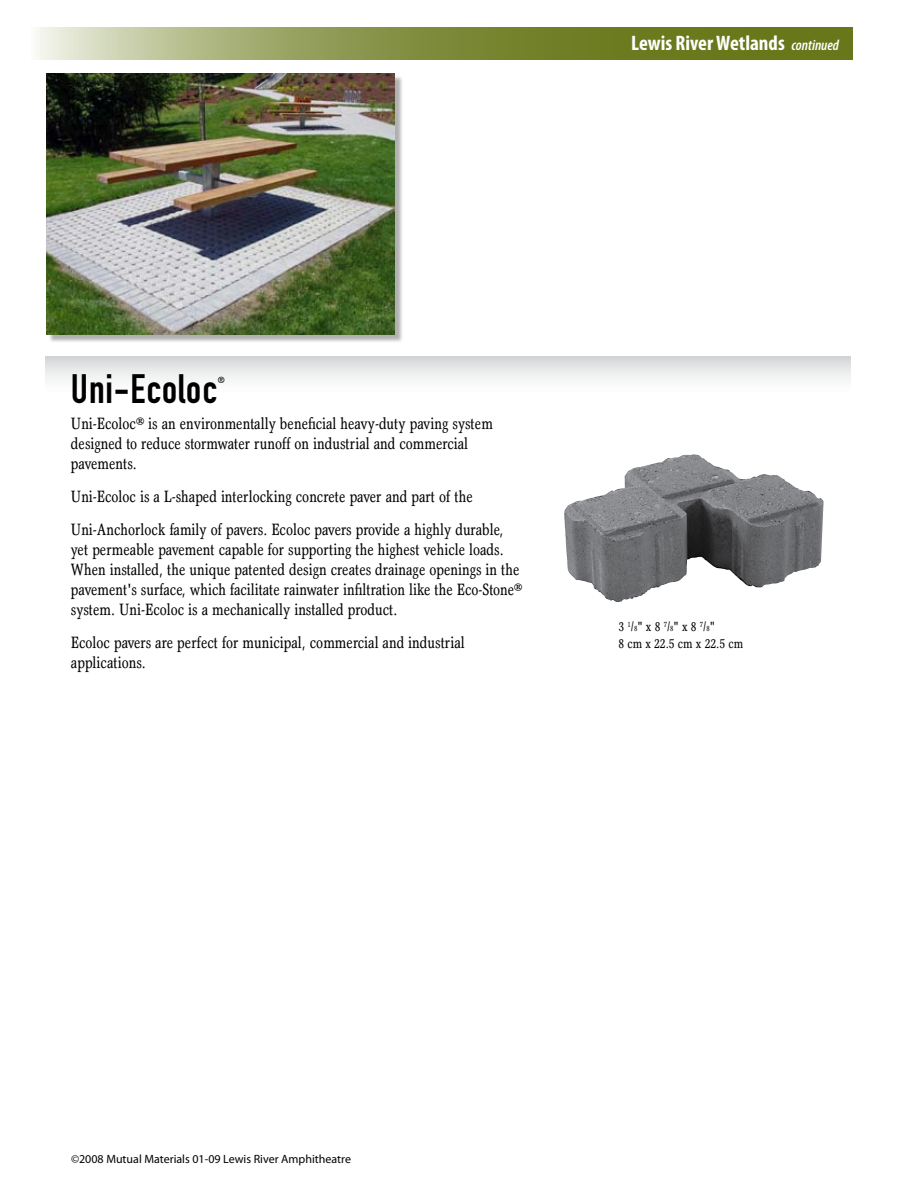
<style>
.page{position:relative;width:918px;height:1188px;background:#fff}
.page>*{position:absolute;margin:0;border:0;box-sizing:border-box;transform-origin:0 0}
.t1{font:40.5px "DIN Engschrift";letter-spacing:.02em;color:#000}
.t2{font:700 condensed 21px "Myriad Pro";color:#fff}
.t3{font:condensed 16.5px/19.8px "Garth Graphic";color:#000}
.t4{font:condensed 13.5px/16.2px "Garth Graphic";color:#000}
.t5{font:12px "Myriad Pro";color:#000}
.t6{font:8.7px "DIN Engschrift";color:#000}
.s1{font-weight:600;font-style:italic;font-size:15px}
.s2{font-size:7.8px}
</style>
<div class="page">
<div style="left:46px;top:357px;width:804px;height:39px;background:linear-gradient(to bottom,#d9dadb,#fff)"></div>
<img style="left:564px;top:454px;width:246px;height:148px">
<svg style="left:37px;top:27px;width:815px;height:32px;background:#8c9850"></svg>
<div style="left:48px;top:75px;width:356px;height:269px;background:#000;opacity:.31"></div>
<img style="left:46px;top:73px;width:349px;height:262px">
<p class="t2" style="left:631px;top:30px;width:209px">Lewis River Wetlands <span class="s1">continued</span></p>
<h1 class="t1" style="left:71px;top:365px;width:148px">Uni-Ecoloc</h1>
<p class="t6" style="left:218px;top:375px;width:8px">®</p>
<p class="t3" style="left:71px;top:414px;width:424px">Uni-Ecoloc® is an environmentally beneficial heavy-duty paving system designed to reduce stormwater runoff on industrial and commercial pavements.</p>
<p class="t3" style="left:71px;top:480px;width:434px;line-height:33.3px">Uni-Ecoloc is a L-shaped interlocking concrete paver and part of the<br>Uni-Anchorlock family of pavers. Ecoloc pavers provide a highly durable,</p>
<p class="t3" style="left:71px;top:540px;width:453px">yet permeable pavement capable for supporting the highest vehicle loads.<br>When installed, the unique patented design creates drainage openings in the pavement's surface, which facilitate rainwater infiltration like the Eco-Stone® system. Uni-Ecoloc is a mechanically installed product.</p>
<p class="t3" style="left:71px;top:632px;width:395px">Ecoloc pavers are perfect for municipal, commercial and industrial applications.</p>
<p class="t4" style="left:618px;top:619px;width:126px">3 <sup>1</sup>/<span class="s2">8</span>" x 8 <sup>7</sup>/<span class="s2">8</span>" x 8 <sup>7</sup>/<span class="s2">8</span>"<br>8 cm x 22.5 cm x 22.5 cm</p>
<p class="t5" style="left:71px;top:1151px;width:281px">©2008 Mutual Materials 01-09 Lewis River Amphitheatre</p>
</div>
